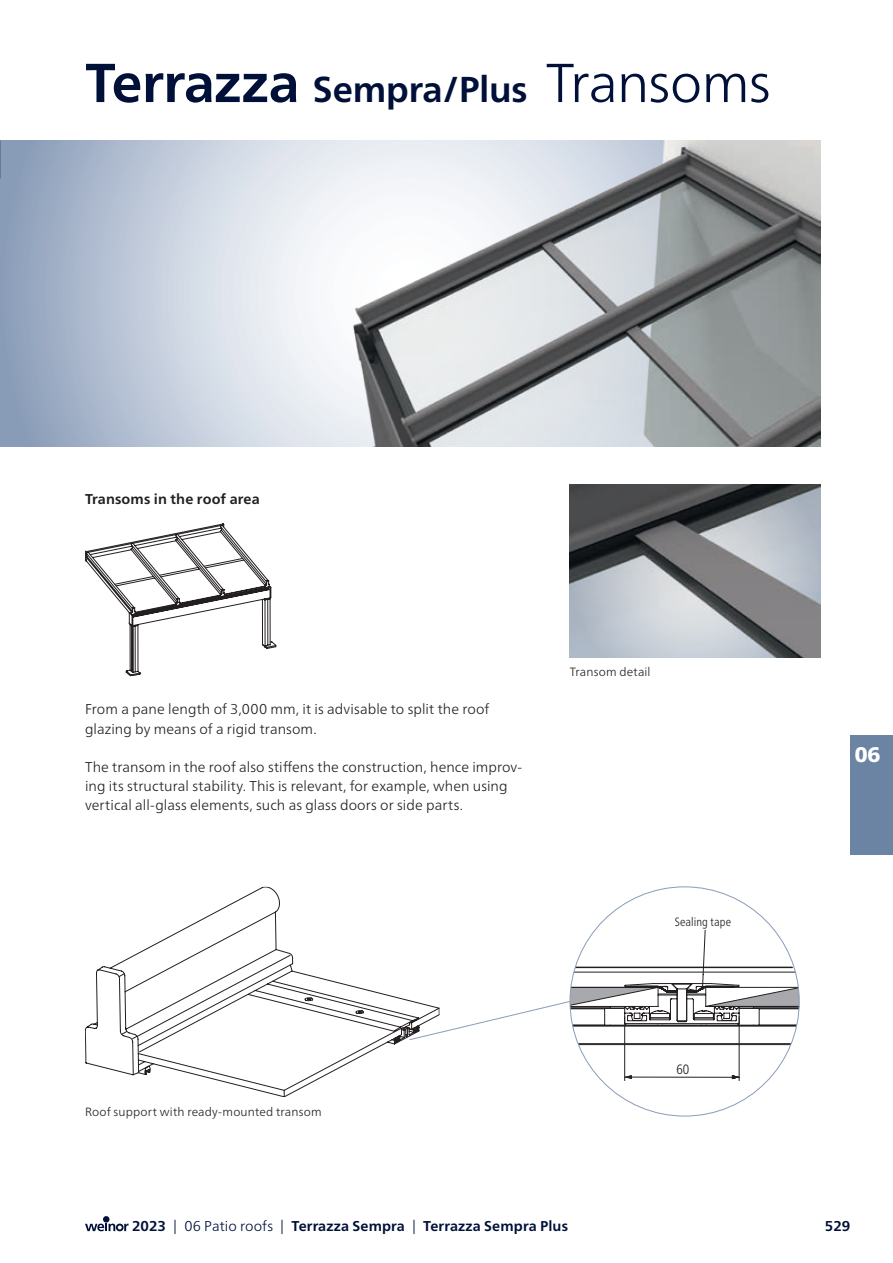
<style>
.page{position:relative;width:893px;height:1263px;background:#fff}
.page>*{position:absolute;margin:0;border:0;box-sizing:border-box;transform-origin:0 0}
.t1{font:700 36px "Frutiger Neue LTW1 G";letter-spacing:-.005em;color:#001039}
.t2{font:900 21px "Frutiger Neue LTW1 G";color:#fff}
.t3{font:300 14.25px/19.2px "Frutiger Neue LTW1 G";letter-spacing:.005em;color:#231f20}
.t4{font:700 14.25px "Frutiger Neue LTW1 G";letter-spacing:.005em;color:#001039}
.t5{font:700 14.25px "Frutiger Neue LTW1 G";letter-spacing:.01em;color:#231f20}
.t6{font:300 condensed 13.5px "Frutiger Neue LTW1 G";color:#231f20}
.t7{font:300 12px "Frutiger Neue LTW1 G";letter-spacing:.015em;color:#231f20}
.t8{font:300 condensed 12px "Frutiger Neue LTW1 G";letter-spacing:.01em;color:#231f20}
.s1{font-size:54.75px}
.s2{font-weight:300;font-size:54.75px}
.s3{font-weight:300}
</style>
<div class="page">
<svg style="left:85px;top:895px;width:162px;height:193px"></svg>
<svg style="left:85px;top:523px;width:191px;height:153px"></svg>
<svg style="left:247px;top:887px;width:552px;height:210px"></svg>
<img style="left:570px;top:485px;width:251px;height:172px">
<svg style="left:0;top:140px;width:311px;height:306px;background:#bfcad9"></svg>
<img style="left:311px;top:140px;width:510px;height:306px">
<svg style="left:85px;top:1216px;width:44px;height:15px"></svg>
<div style="left:850px;top:736px;width:43px;height:119px;background:#6b84a3"></div>
<h1 class="t1" style="left:85px;top:68px;width:687px"><span class="s1">Terrazza</span> Sempra/Plus <span class="s2">Transoms</span></h1>
<p class="t5" style="left:85px;top:490px;width:176px">Transoms in the roof area</p>
<p class="t3" style="left:85px;top:700px;width:406px">From a pane length of 3,000 mm, it is advisable to split the roof glazing by means of a rigid transom.</p>
<p class="t3" style="left:85px;top:757px;width:439px">The transom in the roof also stiffens the construction, hence improv&shy;ing its structural stability. This is relevant, for example, when using vertical all-glass elements, such as glass doors or side parts.</p>
<p class="t7" style="left:570px;top:665px;width:82px">Transom detail</p>
<p class="t8" style="left:675px;top:915px;width:58px">Sealing tape</p>
<p class="t7" style="left:85px;top:1105px;width:238px">Roof support with ready-mounted transom</p>
<p class="t6" style="left:676px;top:1062px;width:14px">60</p>
<h2 class="t2" style="left:855px;top:739px;width:27px">06</h2>
<p class="t4" style="left:132px;top:1218px;width:437px">2023 <span class="s3">| 06 Patio roofs |</span> Terrazza Sempra <span class="s3">|</span> Terrazza Sempra Plus</p>
<p class="t4" style="left:825px;top:1218px;width:27px">529</p>
</div>
